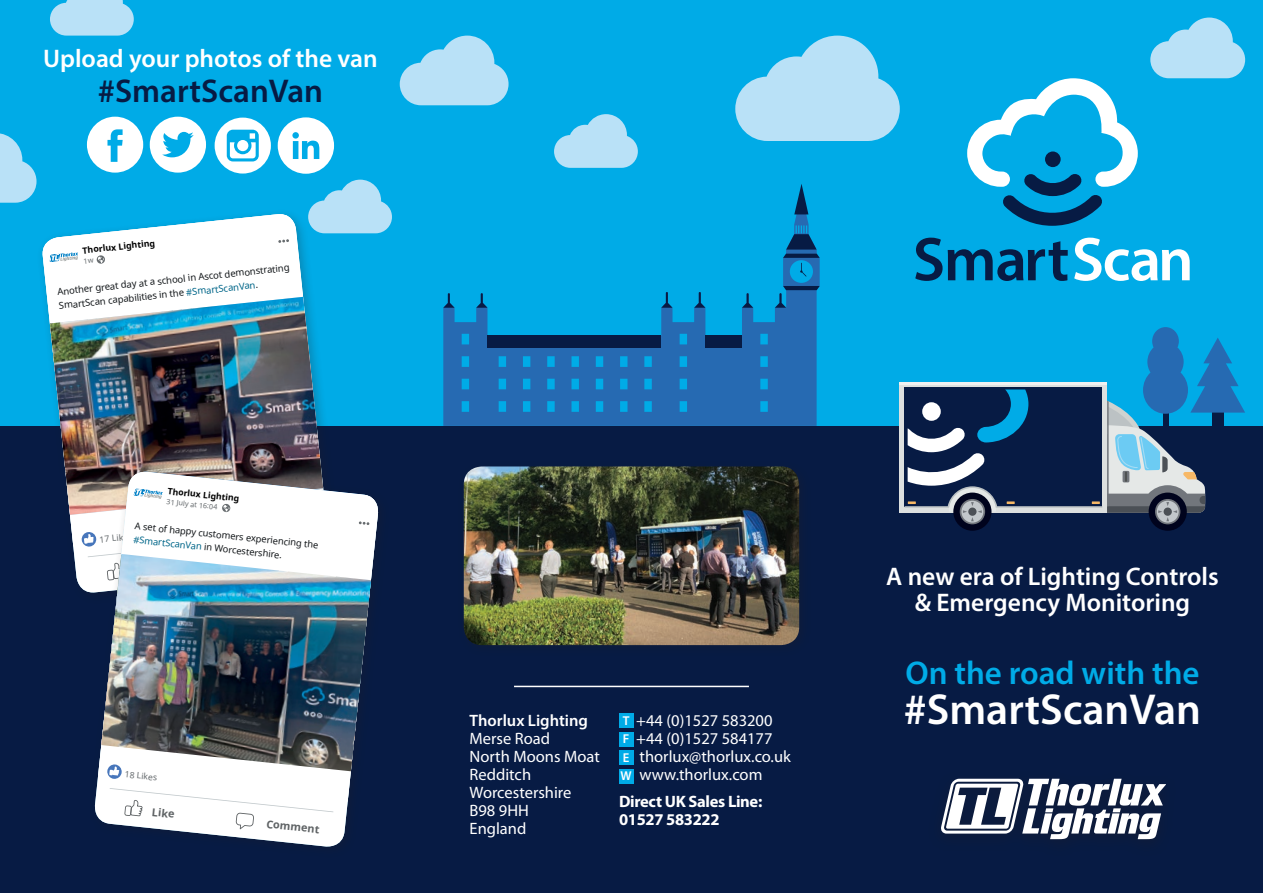
<style>
.page{position:relative;width:1263px;height:893px;background:#00abe7}
.page>*{position:absolute;margin:0;border:0;box-sizing:border-box;transform-origin:0 0}
.t1{font:600 43.5px "Myriad Pro";color:#fff}
.t2{font:600 33px "Myriad Pro";color:#00abe7}
.t3{font:600 33px "Myriad Pro";color:#071b44}
.t4{font:600 25.5px/25.5px "Myriad Pro";color:#fff;text-align:center}
.t5{font:16.5px/18px "Myriad Pro";color:#fff}
.t6{font:700 16.5px/18px "Myriad Pro";letter-spacing:-.02em;color:#fff}
.t7{font:600 16.5px "Myriad Pro";color:#fff}
.t8{font:600 12.9px/18.5px "Myriad Pro";color:#fff}
.t9{font:700 10.95px "Noto Sans";color:#5f6365}
.t10{font:9.45px/14px "Noto Sans";color:#15191c}
.t11{font:700 8.85px "Noto Sans";color:#000001}
.t12{font:700 8.7px "Noto Sans";color:#000001}
.t13{font:8.7px "Noto Sans";color:#676c6f}
.t14{font:7.2px "Noto Sans";color:#676c6f}
.s1{color:#006689}
</style>
<div class="page">
<div style="left:0;top:426px;width:1263px;height:467px;background:#071b44"></div>
<svg style="left:443px;top:213px;width:377px;height:213px"></svg>
<svg style="left:443px;top:293px;width:12px;height:15px"></svg>
<svg style="left:476px;top:293px;width:11px;height:15px"></svg>
<svg style="left:661px;top:292px;width:11px;height:16px"></svg>
<svg style="left:694px;top:292px;width:11px;height:16px"></svg>
<svg style="left:742px;top:293px;width:11px;height:15px"></svg>
<div style="left:487px;top:336px;width:174px;height:12px;background:#071b44"></div>
<div style="left:705px;top:336px;width:37px;height:12px;background:#071b44"></div>
<svg style="left:794px;top:184px;width:14px;height:30px"></svg>
<svg style="left:783px;top:234px;width:37px;height:43px"></svg>
<svg style="left:775px;top:286px;width:45px;height:22px"></svg>
<svg style="left:915px;top:238px;width:27px;height:43px"></svg>
<svg style="left:948px;top:241px;width:120px;height:40px"></svg>
<svg style="left:1074px;top:238px;width:116px;height:43px"></svg>
<svg style="left:967px;top:78px;width:171px;height:148px"></svg>
<svg style="left:735px;top:36px;width:165px;height:105px"></svg>
<div style="left:1148px;top:493px;width:39px;height:38px;background:#00031d;border-radius:50%"></div>
<div style="left:1155px;top:499px;width:25px;height:25px;background:#72767c;border-radius:50%"></div>
<svg style="left:1157px;top:501px;width:22px;height:22px"></svg>
<div style="left:953px;top:493px;width:38px;height:38px;background:#00031d;border-radius:50%"></div>
<div style="left:960px;top:499px;width:25px;height:25px;background:#72767c;border-radius:50%"></div>
<svg style="left:961px;top:501px;width:22px;height:22px"></svg>
<hr style="left:900px;top:382px;width:207px;height:2px;background:#eff0f0">
<svg style="left:904px;top:327px;width:341px;height:194px"></svg>
<svg style="left:400px;top:36px;width:108px;height:69px"></svg>
<svg style="left:0;top:133px;width:37px;height:70px"></svg>
<svg style="left:554px;top:114px;width:84px;height:54px"></svg>
<svg style="left:1150px;top:18px;width:95px;height:60px"></svg>
<svg style="left:50px;top:0;width:84px;height:36px;background:#a3daf5"></svg>
<svg style="left:311px;top:180px;width:81px;height:53px"></svg>
<svg style="left:941px;top:779px;width:224px;height:60px"></svg>
<div style="left:619px;top:714px;width:14px;height:14px;background:#00abe7"></div>
<div style="left:619px;top:732px;width:14px;height:14px;background:#00abe7"></div>
<div style="left:619px;top:769px;width:14px;height:14px;background:#00abe7"></div>
<div style="left:619px;top:751px;width:14px;height:14px;background:#00abe7"></div>
<hr style="left:514px;top:686px;width:235px;height:1px;background:#fff">
<div style="left:37px;top:208px;width:305px;height:396px;background:#231f20;opacity:.25"></div>
<svg style="left:41px;top:214px;width:291px;height:380px"></svg>
<svg style="left:41px;top:214px;width:286px;height:333px;fill:#fff"></svg>
<svg style="left:96px;top:255px;width:9px;height:9px"></svg>
<svg style="left:41px;top:214px;width:253px;height:29px"></svg>
<svg style="left:81px;top:532px;width:16px;height:15px"></svg>
<svg style="left:50px;top:252px;width:28px;height:10px"></svg>
<img style="left:50px;top:297px;width:273px;height:218px">
<div style="left:89px;top:466px;width:301px;height:393px;background:#231f20;opacity:.25"></div>
<svg style="left:93px;top:472px;width:287px;height:376px"></svg>
<svg style="left:97px;top:472px;width:283px;height:330px;fill:#fff"></svg>
<svg style="left:222px;top:504px;width:8px;height:8px"></svg>
<svg style="left:223px;top:505px;width:6px;height:7px"></svg>
<svg style="left:359px;top:521px;width:10px;height:4px"></svg>
<svg style="left:84px;top:533px;width:230px;height:211px"></svg>
<svg style="left:107px;top:764px;width:15px;height:15px"></svg>
<svg style="left:109px;top:771px;width:10px;height:4px"></svg>
<svg style="left:110px;top:788px;width:223px;height:41px;background:#f8f8f9"></svg>
<svg style="left:129px;top:472px;width:251px;height:27px"></svg>
<img style="left:101px;top:554px;width:270px;height:217px">
<img style="left:464px;top:466px;width:335px;height:179px">
<svg style="left:215px;top:118px;width:56px;height:56px"></svg>
<svg style="left:87px;top:117px;width:56px;height:56px"></svg>
<svg style="left:150px;top:117px;width:56px;height:56px"></svg>
<svg style="left:278px;top:117px;width:56px;height:57px"></svg>
<svg style="left:84px;top:257px;width:20px;height:7px"></svg>
<h3 class="t4" style="left:43px;top:45px;width:336px">Upload your photos of the van</h3>
<h2 class="t3" style="left:98px;top:69px;width:227px">#SmartScanVan</h2>
<p class="t11" style="left:82px;top:247px;width:74px;rotate:-6deg">Thorlux Lighting</p>
<p class="t10" style="left:57px;top:286px;width:235px;rotate:-6deg">Another great day at a school in Ascot demonstrating<br>SmartScan capabilities in the <span class="s1">#SmartScanVan</span>.</p>
<p class="t12" style="left:168px;top:487px;width:74px;rotate:6deg">Thorlux Lighting</p>
<p class="t14" style="left:167px;top:499px;width:53px;rotate:6deg">31 July at 16:04</p>
<p class="t10" style="left:136px;top:520px;width:186px;rotate:6deg">A set of happy customers experiencing the <span class="s1">#SmartScanVan</span> in Worcestershire.</p>
<p class="t13" style="left:99px;top:536px;width:34px;rotate:-6deg">17 Likes</p>
<p class="t9" style="left:250px;top:555px;width:55px;rotate:-6deg">Comment</p>
<p class="t13" style="left:125px;top:770px;width:34px;rotate:6deg">18 Likes</p>
<p class="t9" style="left:153px;top:807px;width:24px;rotate:6deg">Like</p>
<p class="t9" style="left:267px;top:819px;width:55px;rotate:6deg">Comment</p>
<h3 class="t7" style="left:470px;top:710px;width:120px">Thorlux Lighting</h3>
<h3 class="t5" style="left:470px;top:729px;width:132px">Merse Road<br>North Moons Moat<br>Redditch<br>Worcestershire<br>B98 9HH<br>England</h3>
<h3 class="t5" style="left:636px;top:711px;width:156px">+44 (0)1527 583200 +44 (0)1527 584177 thorlux@thorlux.co.uk www.thorlux.com</h3>
<h3 class="t6" style="left:619px;top:792px;width:145px">Direct UK Sales Line:<br>01527 583222</h3>
<h3 class="t8" style="left:623px;top:711px;width:8px">T<br>F</h3>
<h3 class="t8" style="left:620px;top:766px;width:13px">W</h3>
<h3 class="t8" style="left:623px;top:748px;width:8px">E</h3>
<h3 class="t4" style="left:886px;top:563px;width:334px">A new era of Lighting Controls &amp; Emergency Monitoring</h3>
<h2 class="t2" style="left:905px;top:652px;width:296px">On the road with the</h2>
<h1 class="t1" style="left:904px;top:682px;width:299px">#SmartScanVan</h1>
</div>
